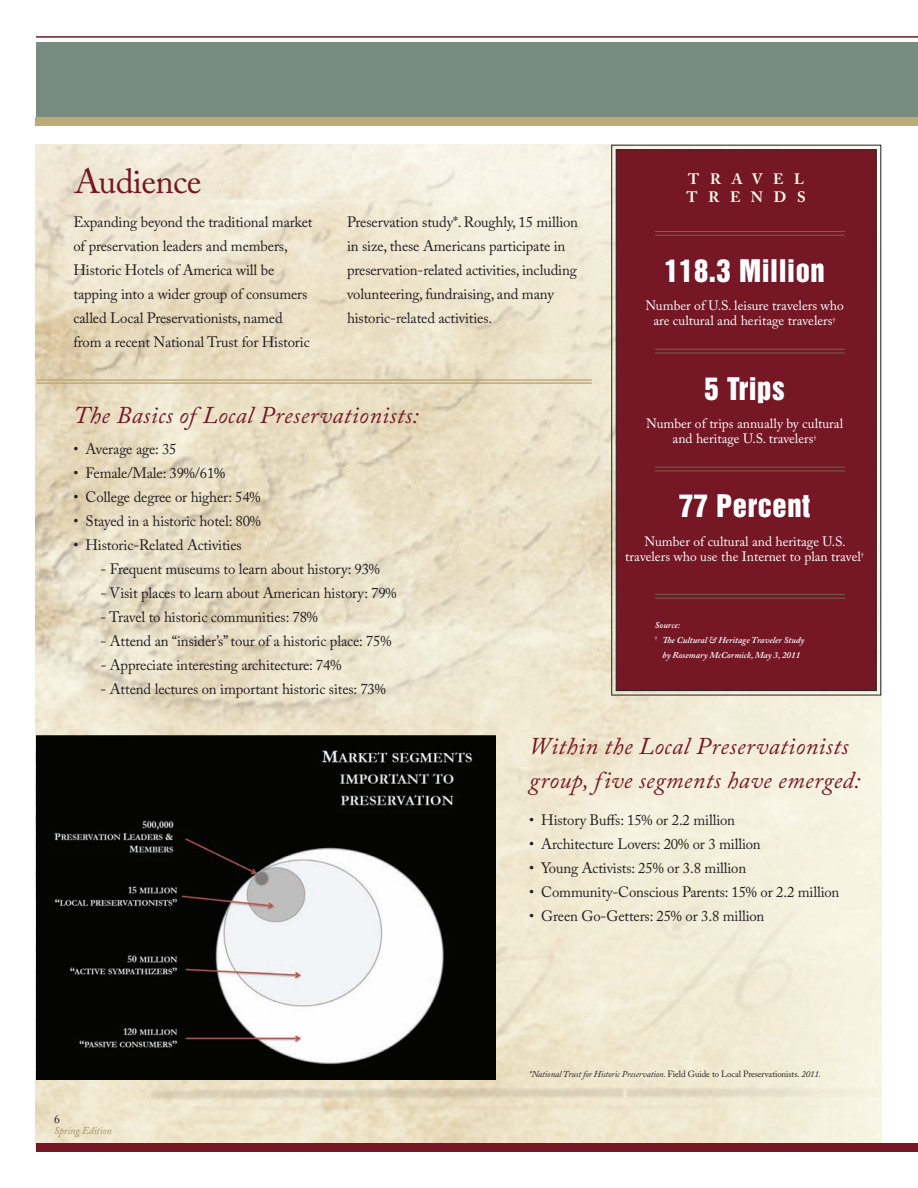
<style>
.page{position:relative;width:918px;height:1188px;background:#fff}
.page>*{position:absolute;margin:0;border:0;box-sizing:border-box;transform-origin:0 0}
.t1{font:34.5px "Adobe Caslon Pro";letter-spacing:-.02em;color:#751725}
.t2{font:28.5px "Helvetica Inserat";letter-spacing:.02em;color:#fff}
.t3{font:italic 24px/33.8px "Adobe Caslon Pro";letter-spacing:.02em;color:#751725}
.t4{font:15px/24px "Adobe Caslon Pro";letter-spacing:-.01em;color:#231f20}
.t5{font:700 15px/18px "Adobe Caslon Pro";letter-spacing:.71em;color:#fbf8ea}
.t6{font:13.5px/15px "Adobe Caslon Pro";color:#fff;text-align:center}
.t7{font:12px "Adobe Caslon Pro";color:#231f20}
.t8{font:italic 10.5px "Adobe Caslon Pro";letter-spacing:-.01em;color:#a08f5b}
.t9{font:italic 9px "Adobe Caslon Pro";letter-spacing:-.01em;color:#231f20}
.t10{font:italic 600 9px/15px "Adobe Caslon Pro";color:#fff}
.t11{font:5.25px "Adobe Caslon Pro";color:#fff}
.s1{font-style:normal}
</style>
<div class="page">
<img style="left:36px;top:145px;width:846px;height:998px">
<div style="left:36px;top:1143px;width:882px;height:9px;background:#751725"></div>
<hr style="left:37px;top:379px;width:555px;height:2px;background:#bcaa79">
<hr style="left:37px;top:382px;width:555px;height:2px;background:#bcaa79">
<div style="left:36px;top:42px;width:882px;height:76px;background:#788b80"></div>
<hr style="left:36px;top:36px;width:882px;height:2px;background:#751725">
<div style="left:36px;top:118px;width:882px;height:8px;background:#bcaa79"></div>
<img style="left:37px;top:735px;width:458px;height:345px">
<svg style="left:611px;top:144px;width:271px;height:552px"></svg>
<div style="left:615px;top:149px;width:262px;height:542px;background:#751725"></div>
<hr style="left:655px;top:231px;width:190px;height:1px;background:#70664f">
<hr style="left:655px;top:235px;width:190px;height:1px;background:#70664f">
<hr style="left:655px;top:349px;width:190px;height:1px;background:#70664f">
<hr style="left:655px;top:353px;width:190px;height:1px;background:#70664f">
<hr style="left:655px;top:467px;width:190px;height:1px;background:#70664f">
<hr style="left:655px;top:471px;width:190px;height:1px;background:#70664f">
<hr style="left:655px;top:594px;width:190px;height:1px;background:#70664f">
<hr style="left:655px;top:598px;width:190px;height:1px;background:#70664f">
<svg style="left:663px;top:636px;width:9px;height:7px"></svg>
<h1 class="t1" style="left:75px;top:161px;width:128px">Audience</h1>
<p class="t4" style="left:73px;top:210px;width:241px">Expanding beyond the traditional market of preservation leaders and members, Historic Hotels of America will be tapping into a wider group of consumers called Local Preservationists, named from a recent National Trust for Historic</p>
<p class="t4" style="left:347px;top:210px;width:233px">Preservation study*. Roughly, 15 million in size, these Americans participate in preservation-related activities, including volunteering, fundraising, and many historic-related activities.</p>
<h3 class="t3" style="left:73px;top:398px;width:347px">The Basics of Local Preservationists:</h3>
<p class="t4" style="left:73px;top:436px;width:105px">• Average age: 35</p>
<p class="t4" style="left:73px;top:460px;width:153px">• Female/Male: 39%/61%</p>
<p class="t4" style="left:73px;top:484px;width:189px">• College degree or higher: 54%</p>
<p class="t4" style="left:73px;top:508px;width:189px">• Stayed in a historic hotel: 80%</p>
<p class="t4" style="left:73px;top:532px;width:170px">• Historic-Related Activities</p>
<p class="t4" style="left:100px;top:556px;width:281px">- Frequent museums to learn about history: 93%</p>
<p class="t4" style="left:100px;top:580px;width:298px">- Visit places to learn about American history: 79%</p>
<p class="t4" style="left:100px;top:604px;width:219px">- Travel to historic communities: 78%</p>
<p class="t4" style="left:100px;top:628px;width:293px">- Attend an “insider’s” tour of a historic place: 75%</p>
<p class="t4" style="left:100px;top:652px;width:243px">- Appreciate interesting architecture: 74%</p>
<p class="t4" style="left:100px;top:676px;width:287px">- Attend lectures on important historic sites: 73%</p>
<p class="t5" style="left:687px;top:170px;width:121px">TRAVEL<br>TRENDS</p>
<h2 class="t2" style="left:664px;top:254px;width:162px">118.3 Million</h2>
<p class="t6" style="left:645px;top:298px;width:200px">Number of U.S. leisure travelers who are cultural and heritage travelers<sup>†</sup></p>
<h2 class="t2" style="left:705px;top:371px;width:82px">5 Trips</h2>
<p class="t6" style="left:646px;top:416px;width:199px">Number of trips annually by cultural and heritage U.S. travelers<sup>†</sup></p>
<h2 class="t2" style="left:679px;top:489px;width:133px">77 Percent</h2>
<p class="t6" style="left:625px;top:534px;width:240px">Number of cultural and heritage U.S. travelers who use the Internet to plan travel<sup>†</sup></p>
<p class="t10" style="left:655px;top:617px;width:27px">Source:</p>
<p class="t11" style="left:655px;top:635px;width:4px">†</p>
<p class="t10" style="left:663px;top:632px;width:143px;text-indent:9px">e Cultural &amp; Heritage Traveler Study by Rosemary McCormick, May 3, 2011</p>
<h3 class="t3" style="left:529px;top:729px;width:333px">Within the Local Preservationists group, five segments have emerged:</h3>
<p class="t4" style="left:529px;top:808px;width:207px">• History Buffs: 15% or 2.2 million</p>
<p class="t4" style="left:529px;top:832px;width:233px">• Architecture Lovers: 20% or 3 million</p>
<p class="t4" style="left:529px;top:856px;width:219px">• Young Activists: 25% or 3.8 million</p>
<p class="t4" style="left:529px;top:880px;width:312px">• Community-Conscious Parents: 15% or 2.2 million</p>
<p class="t4" style="left:529px;top:904px;width:237px">• Green Go-Getters: 25% or 3.8 million</p>
<p class="t7" style="left:54px;top:1112px;width:7px">6</p>
<p class="t8" style="left:54px;top:1124px;width:59px">Spring Edition</p>
<p class="t9" style="left:529px;top:1068px;width:293px">*National Trust for Historic Preservation. <span class="s1">Field Guide to Local Preservationists.</span> 2011.</p>
</div>
